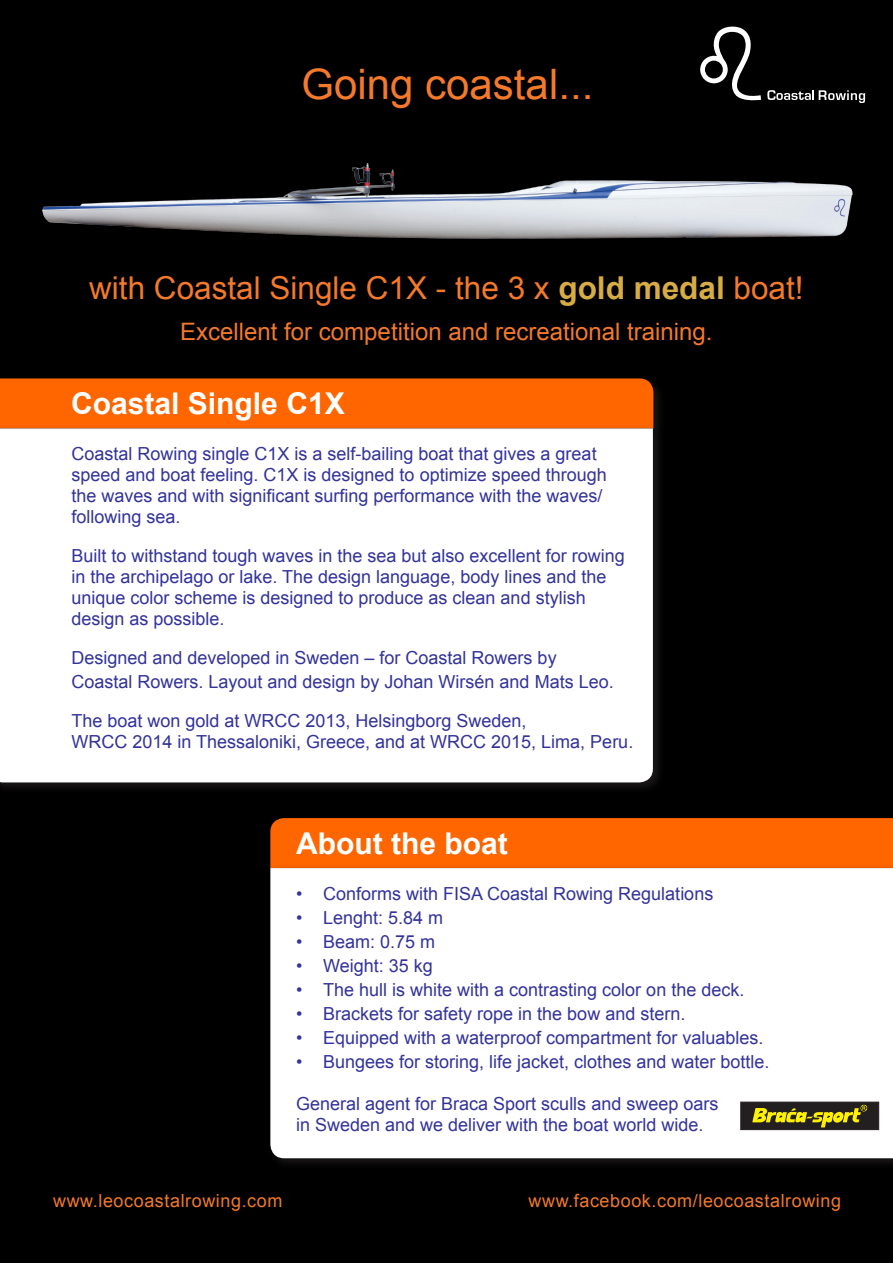
<style>
.page{position:relative;width:893px;height:1263px;background:#000}
.page>*{position:absolute;margin:0;border:0;box-sizing:border-box;transform-origin:0 0}
.t1{font:42px "Arial";color:#f4792a}
.t2{font:31.5px "Arial";color:#f4792a}
.t3{font:700 30px "Arial";color:#fff}
.t4{font:24px "Arial";color:#f4792a}
.t5{font:18px/21px "Arial";color:#339}
.t6{font:18px "Arial";letter-spacing:.03em;color:#f4792a}
.s1{font-weight:700;color:#d7ac45}
</style>
<div class="page">
<svg style="left:700px;top:27px;width:61px;height:74px"></svg>
<svg style="left:767px;top:90px;width:98px;height:13px"></svg>
<img style="left:41px;top:163px;width:812px;height:76px">
<div style="left:270px;top:818px;width:623px;height:46px;background:#f60"></div>
<div style="left:0;top:375px;width:666px;height:66px;background:#231f20;opacity:.75"></div>
<div style="left:0;top:378px;width:653px;height:47px;background:#f60"></div>
<div style="left:0;top:425px;width:665px;height:370px;background:#231f20;opacity:.75"></div>
<div style="left:0;top:428px;width:653px;height:354px;background:#fff"></div>
<div style="left:267px;top:864px;width:626px;height:307px;background:#231f20;opacity:.75"></div>
<div style="left:270px;top:868px;width:623px;height:290px;background:#fff"></div>
<div style="left:741px;top:1102px;width:138px;height:27px;background:#231f20"></div>
<svg style="left:752px;top:1105px;width:115px;height:22px"></svg>
<p class="t1" style="left:302px;top:57px;width:293px">Going coastal...</p>
<p class="t2" style="left:89px;top:267px;width:716px">with Coastal Single C1X - the 3 x <span class="s1">gold medal</span> boat!</p>
<p class="t4" style="left:180px;top:316px;width:534px">Excellent for competition and recreational training.</p>
<p class="t3" style="left:71px;top:384px;width:275px">Coastal Single C1X</p>
<p class="t5" style="left:71px;top:443px;width:537px">Coastal Rowing single C1X is a self-bailing boat that gives a great speed and boat feeling. C1X is designed to optimize speed through the waves and with significant surfing performance with the waves/ following sea.</p>
<p class="t5" style="left:71px;top:545px;width:555px">Built to withstand tough waves in the sea but also excellent for rowing in the archipelago or lake. The design language, body lines and the unique color scheme is designed to produce as clean and stylish design as possible.</p>
<p class="t5" style="left:71px;top:646px;width:544px;line-height:24px">Designed and developed in Sweden – for Coastal Rowers by<br>Coastal Rowers. Layout and design by Johan Wirsén and Mats Leo.</p>
<p class="t5" style="left:71px;top:710px;width:563px">The boat won gold at WRCC 2013, Helsingborg Sweden,<br>WRCC 2014 in Thessaloniki, Greece, and at WRCC 2015, Lima, Peru.</p>
<p class="t3" style="left:296px;top:823px;width:213px">About the boat</p>
<p class="t5" style="left:296px;top:883px;width:419px">• Conforms with FISA Coastal Rowing Regulations</p>
<p class="t5" style="left:296px;top:907px;width:149px">• Lenght: 5.84 m</p>
<p class="t5" style="left:296px;top:931px;width:141px">• Beam: 0.75 m</p>
<p class="t5" style="left:296px;top:955px;width:138px">• Weight: 35 kg</p>
<p class="t5" style="left:296px;top:979px;width:450px">• The hull is white with a contrasting color on the deck.</p>
<p class="t5" style="left:296px;top:1003px;width:391px">• Brackets for safety rope in the bow and stern.</p>
<p class="t5" style="left:296px;top:1027px;width:469px">• Equipped with a waterproof compartment for valuables.</p>
<p class="t5" style="left:296px;top:1051px;width:475px">• Bungees for storing, life jacket, clothes and water bottle.</p>
<p class="t5" style="left:296px;top:1093px;width:424px">General agent for Braca Sport sculls and sweep oars in Sweden and we deliver with the boat world wide.</p>
<p class="t6" style="left:53px;top:1189px;width:231px">www.leocoastalrowing.com</p>
<p class="t6" style="left:529px;top:1189px;width:314px">www.facebook.com/leocoastalrowing</p>
</div>
